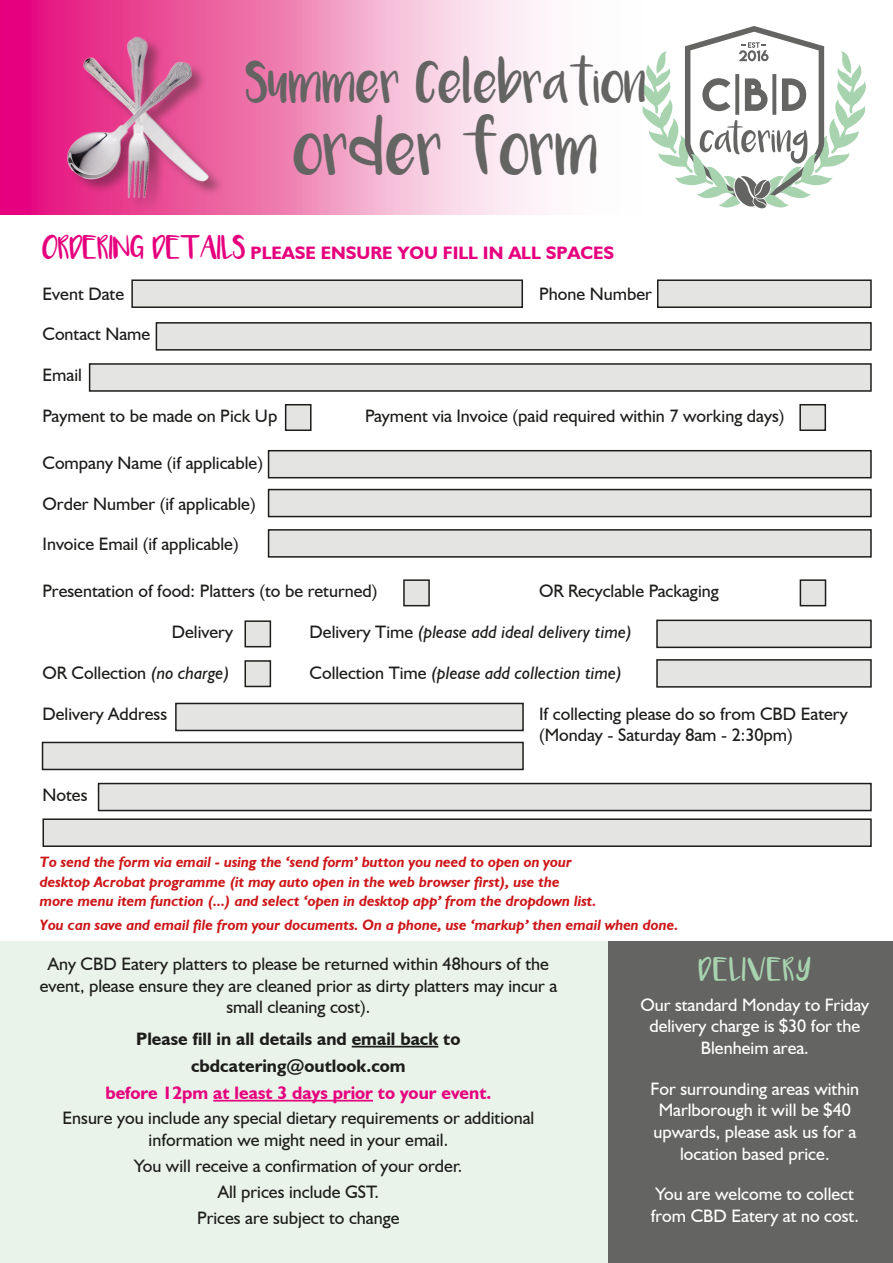
<style>
.page{position:relative;width:893px;height:1263px;background:#fff}
.page>*{position:absolute;margin:0;border:0;box-sizing:border-box;transform-origin:0 0}
.t1{font:40.5px "Luna";color:#646463}
.t2{font:31.5px "Luna";color:#646463}
.t3{font:18px/21.6px "Humanist 521 BT";color:#1d1d1b;text-align:center}
.t4{font:18px/21.6px "Humanist 521 BT";color:#fff;text-align:center}
.t5{font:700 18px/27px "Humanist 521 BT";color:#1d1d1b;text-align:center}
.t6{font:italic 18px "Humanist 521 BT";color:#1d1d1b}
.t7{font:700 18px "Humanist 521 BT";color:#e6007e}
.t8{font:18px "Luna";letter-spacing:.08em;color:#a8d3af}
.t9{font:italic 700 15px/19.5px "Humanist 521 BT";color:#cd171a}
.s1{font-family:"Luna";font-weight:400}
.s2{font-style:normal}
.s3{font-style:italic}
.s4{color:#e6007e}
</style>
<div class="page">
<svg style="left:0;top:0;width:642px;height:215px"></svg>
<img style="left:42px;top:23px;width:191px;height:192px">
<img style="left:62px;top:53px;width:135px;height:135px">
<svg style="left:642px;top:26px;width:224px;height:183px"></svg>
<div style="left:0;top:941px;width:893px;height:322px;background:#e9f3ea"></div>
<div style="left:608px;top:941px;width:285px;height:322px;background:#646463"></div>
<hr style="left:352px;top:1046px;width:86px;height:1px;background:#1d1d1b">
<hr style="left:213px;top:1100px;width:160px;height:1px;background:#e6007e">
<div style="left:131px;top:279px;width:392px;height:29px;background:#e4e4e3;border:2px solid #1d1d1b"></div>
<div style="left:657px;top:279px;width:215px;height:29px;background:#e4e4e3;border:2px solid #1d1d1b"></div>
<div style="left:156px;top:322px;width:716px;height:29px;background:#e4e4e3;border:2px solid #1d1d1b"></div>
<div style="left:89px;top:363px;width:783px;height:29px;background:#e4e4e3;border:2px solid #1d1d1b"></div>
<div style="left:268px;top:450px;width:604px;height:28px;background:#e4e4e3;border:2px solid #1d1d1b"></div>
<div style="left:268px;top:489px;width:604px;height:28px;background:#e4e4e3;border:2px solid #1d1d1b"></div>
<div style="left:268px;top:529px;width:604px;height:29px;background:#e4e4e3;border:2px solid #1d1d1b"></div>
<div style="left:175px;top:703px;width:349px;height:28px;background:#e4e4e3;border:2px solid #1d1d1b"></div>
<div style="left:656px;top:620px;width:216px;height:28px;background:#e4e4e3;border:2px solid #1d1d1b"></div>
<div style="left:656px;top:659px;width:216px;height:29px;background:#e4e4e3;border:2px solid #1d1d1b"></div>
<div style="left:42px;top:742px;width:482px;height:28px;background:#e4e4e3;border:2px solid #1d1d1b"></div>
<div style="left:98px;top:783px;width:774px;height:28px;background:#e4e4e3;border:2px solid #1d1d1b"></div>
<div style="left:43px;top:818px;width:829px;height:29px;background:#e4e4e3;border:2px solid #1d1d1b"></div>
<div style="left:403px;top:579px;width:27px;height:27px;background:#e4e4e3;border:2px solid #1d1d1b"></div>
<div style="left:800px;top:579px;width:26px;height:27px;background:#e4e4e3;border:2px solid #1d1d1b"></div>
<div style="left:799px;top:404px;width:27px;height:27px;background:#e4e4e3;border:2px solid #1d1d1b"></div>
<div style="left:285px;top:404px;width:26px;height:27px;background:#e4e4e3;border:2px solid #1d1d1b"></div>
<div style="left:244px;top:660px;width:27px;height:27px;background:#e4e4e3;border:2px solid #1d1d1b"></div>
<div style="left:244px;top:620px;width:27px;height:27px;background:#e4e4e3;border:2px solid #1d1d1b"></div>
<p class="t2" style="left:246px;top:73px;width:403px">Summer Celebration</p>
<p class="t1" style="left:294px;top:137px;width:307px">order form</p>
<p class="t7" style="left:43px;top:241px;width:573px"><span class="s1">ORDERING DETAILS</span> PLEASE ENSURE YOU FILL IN ALL SPACES</p>
<p class="t3" style="left:43px;top:282px;width:83px">Event Date</p>
<p class="t3" style="left:539px;top:282px;width:114px">Phone Number</p>
<p class="t3" style="left:43px;top:323px;width:109px">Contact Name</p>
<p class="t3" style="left:43px;top:364px;width:41px">Email</p>
<p class="t3" style="left:43px;top:404px;width:236px">Payment to be made on Pick Up</p>
<p class="t3" style="left:365px;top:404px;width:421px">Payment via Invoice (paid required within 7 working days)</p>
<p class="t3" style="left:43px;top:452px;width:222px">Company Name (if applicable)</p>
<p class="t3" style="left:43px;top:492px;width:215px">Order Number (if applicable)</p>
<p class="t3" style="left:43px;top:533px;width:198px">Invoice Email (if applicable)</p>
<p class="t3" style="left:43px;top:580px;width:336px">Presentation of food: Platters (to be returned)</p>
<p class="t3" style="left:539px;top:580px;width:181px">OR Recyclable Packaging</p>
<p class="t3" style="left:172px;top:621px;width:63px">Delivery</p>
<p class="t6" style="left:310px;top:621px;width:324px"><span class="s2">Delivery Time</span> (please add ideal delivery time)</p>
<p class="t3" style="left:43px;top:662px;width:189px">OR Collection <span class="s3">(no charge)</span></p>
<p class="t6" style="left:310px;top:662px;width:314px"><span class="s2">Collection Time</span> (please add collection time)</p>
<p class="t3" style="left:43px;top:702px;width:126px">Delivery Address</p>
<p class="t3" style="left:539px;top:702px;width:310px;text-align:left">If collecting please do so from CBD Eatery (Monday - Saturday 8am - 2:30pm)</p>
<p class="t3" style="left:43px;top:784px;width:46px">Notes</p>
<p class="t9" style="left:40px;top:852px;width:558px">To send the form via email - using the ‘send form’ button you need to open on your desktop Acrobat programme (it may auto open in the web browser first), use the more menu item function (...) and select ‘open in desktop app’ from the dropdown list.</p>
<p class="t9" style="left:40px;top:915px;width:640px">You can save and email file from your documents. On a phone, use ‘markup’ then email when done.</p>
<p class="t3" style="left:40px;top:953px;width:519px">Any CBD Eatery platters to please be returned within 48hours of the event, please ensure they are cleaned prior as dirty platters may incur a small cleaning cost).</p>
<p class="t5" style="left:105px;top:1024px;width:388px">Please fill in all details and email back to cbdcatering@outlook.com<br><span class="s4">before 12pm at least 3 days prior to your event.</span></p>
<p class="t3" style="left:62px;top:1107px;width:473px">Ensure you include any special dietary requirements or additional information we might need in your email.</p>
<p class="t3" style="left:134px;top:1154px;width:330px">You will receive a confirmation of your order.</p>
<p class="t3" style="left:218px;top:1180px;width:163px">All prices include GST.</p>
<p class="t3" style="left:197px;top:1206px;width:204px">Prices are subject to change</p>
<p class="t8" style="left:699px;top:964px;width:114px">DELIVERY</p>
<p class="t4" style="left:640px;top:993px;width:230px">Our standard Monday to Friday delivery charge is $30 for the<br>Blenheim area.</p>
<p class="t4" style="left:650px;top:1077px;width:210px">For surrounding areas within<br>Marlborough it will be $40 upwards, please ask us for a location based price.</p>
<p class="t4" style="left:651px;top:1183px;width:210px;text-align:left">You are welcome to collect from CBD Eatery at no cost.</p>
</div>
